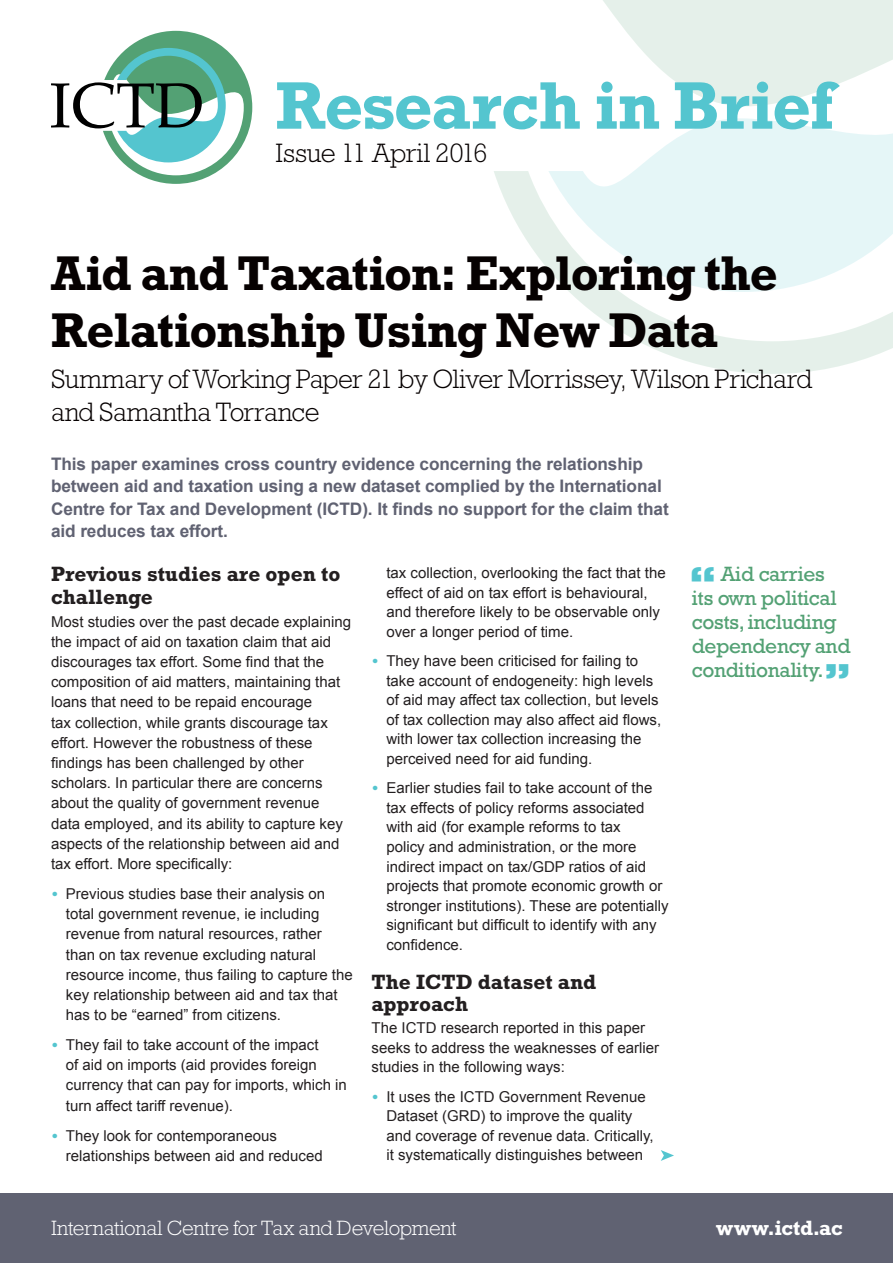
<style>
.page{position:relative;width:893px;height:1263px;background:#fff}
.page>*{position:absolute;margin:0;border:0;box-sizing:border-box;transform-origin:0 0}
.t1{font:700 68.25px "Rockwell Std";letter-spacing:-.015em;color:#54c5cf}
.t2{font:700 49.5px/57px "Rockwell Std";letter-spacing:-.02em;color:#060101}
.t3{font:800 38.1px "Rockwell Std";color:#54c5cf}
.t4{font:300 27px/33px "Rockwell Std";letter-spacing:-.02em;color:#060101}
.t5{font:21px/24px "Rockwell Std";letter-spacing:-.015em;color:#53a174}
.t6{font:700 21px/23.2px "Rockwell Std";color:#231f20}
.t7{font:300 21px "Rockwell Std";letter-spacing:-.015em;color:#fff}
.t8{font:700 21px "Rockwell Std";letter-spacing:-.005em;color:#fff}
.t9{font:700 17.25px/22.6px "Arial";letter-spacing:-.005em;color:#606272}
.t10{font:15px/20.2px "Arial";color:#231f20}
.s1{font-family:"Rockwell";font-weight:800;color:#54c5cf}
</style>
<div class="page">
<svg style="left:494px;top:171px;width:399px;height:203px"></svg>
<svg style="left:547px;top:0;width:346px;height:292px"></svg>
<svg style="left:51px;top:31px;width:201px;height:153px"></svg>
<div style="left:0;top:1193px;width:893px;height:70px;background:#606272"></div>
<svg style="left:661px;top:1150px;width:13px;height:11px"></svg>
<h1 class="t1" style="left:276px;top:65px;width:560px">Research in Brief</h1>
<h3 class="t4" style="left:276px;top:136px;width:213px">Issue 11 April 2016</h3>
<h2 class="t2" style="left:51px;top:244px;width:728px">Aid and Taxation: Exploring the<br>Relationship Using New Data</h2>
<h3 class="t4" style="left:51px;top:363px;width:763px">Summary of Working Paper 21 by Oliver Morrissey, Wilson Prichard and Samantha Torrance</h3>
<p class="t9" style="left:51px;top:453px;width:619px">This paper examines cross country evidence concerning the relationship between aid and taxation using a new dataset complied by the International Centre for Tax and Development (ICTD). It finds no support for the claim that aid reduces tax effort.</p>
<h3 class="t6" style="left:51px;top:562px;width:291px">Previous studies are open to challenge</h3>
<p class="t10" style="left:51px;top:611px;width:302px">Most studies over the past decade explaining the impact of aid on taxation claim that aid discourages tax effort. Some find that the composition of aid matters, maintaining that loans that need to be repaid encourage<br>tax collection, while grants discourage tax effort. However the robustness of these findings has been challenged by other scholars. In particular there are concerns about the quality of government revenue data employed, and its ability to capture key aspects of the relationship between aid and tax effort. More specifically:</p>
<p class="t10" style="left:66px;top:884px;width:288px;text-indent:-15px"><span class="s1">•</span> Previous studies base their analysis on total government revenue, ie including revenue from natural resources, rather than on tax revenue excluding natural resource income, thus failing to capture the key relationship between aid and tax that has to be “earned” from citizens.</p>
<p class="t10" style="left:66px;top:1035px;width:282px;text-indent:-15px"><span class="s1">•</span> They fail to take account of the impact<br>of aid on imports (aid provides foreign currency that can pay for imports, which in turn affect tariff revenue).</p>
<p class="t10" style="left:66px;top:1125px;width:258px;text-indent:-15px"><span class="s1">•</span> They look for contemporaneous relationships between aid and reduced</p>
<p class="t10" style="left:386px;top:563px;width:281px;line-height:19.5px">tax collection, overlooking the fact that the effect of aid on tax effort is behavioural, and therefore likely to be observable only over a longer period of time.</p>
<p class="t10" style="left:386px;top:651px;width:276px;line-height:19.5px;text-indent:-15px"><span class="s1">•</span> They have been criticised for failing to take account of endogeneity: high levels of aid may affect tax collection, but levels of tax collection may also affect aid flows, with lower tax collection increasing the perceived need for aid funding.</p>
<p class="t10" style="left:386px;top:778px;width:284px;line-height:19.6px;text-indent:-15px"><span class="s1">•</span> Earlier studies fail to take account of the tax effects of policy reforms associated with aid (for example reforms to tax<br>policy and administration, or the more indirect impact on tax/GDP ratios of aid projects that promote economic growth or stronger institutions). These are potentially significant but difficult to identify with any confidence.</p>
<h3 class="t6" style="left:372px;top:970px;width:226px;line-height:22.6px">The ICTD dataset and approach</h3>
<p class="t10" style="left:372px;top:1018px;width:289px;line-height:19.5px">The ICTD research reported in this paper seeks to address the weaknesses of earlier studies in the following ways:</p>
<p class="t10" style="left:386px;top:1087px;width:269px;line-height:19.5px;text-indent:-15px"><span class="s1">•</span> It uses the ICTD Government Revenue Dataset (GRD) to improve the quality and coverage of revenue data. Critically, it systematically distinguishes between</p>
<h3 class="t5" style="left:692px;top:562px;width:160px;text-indent:29px">Aid carries its own political costs, including dependency and conditionality.</h3>
<h3 class="t3" style="left:689px;top:556px;width:29px">“</h3>
<h3 class="t3" style="left:824px;top:654px;width:29px">”</h3>
<h3 class="t7" style="left:51px;top:1216px;width:407px">International Centre for Tax and Development</h3>
<h3 class="t8" style="left:716px;top:1216px;width:128px">www.ictd.ac</h3>
</div>
